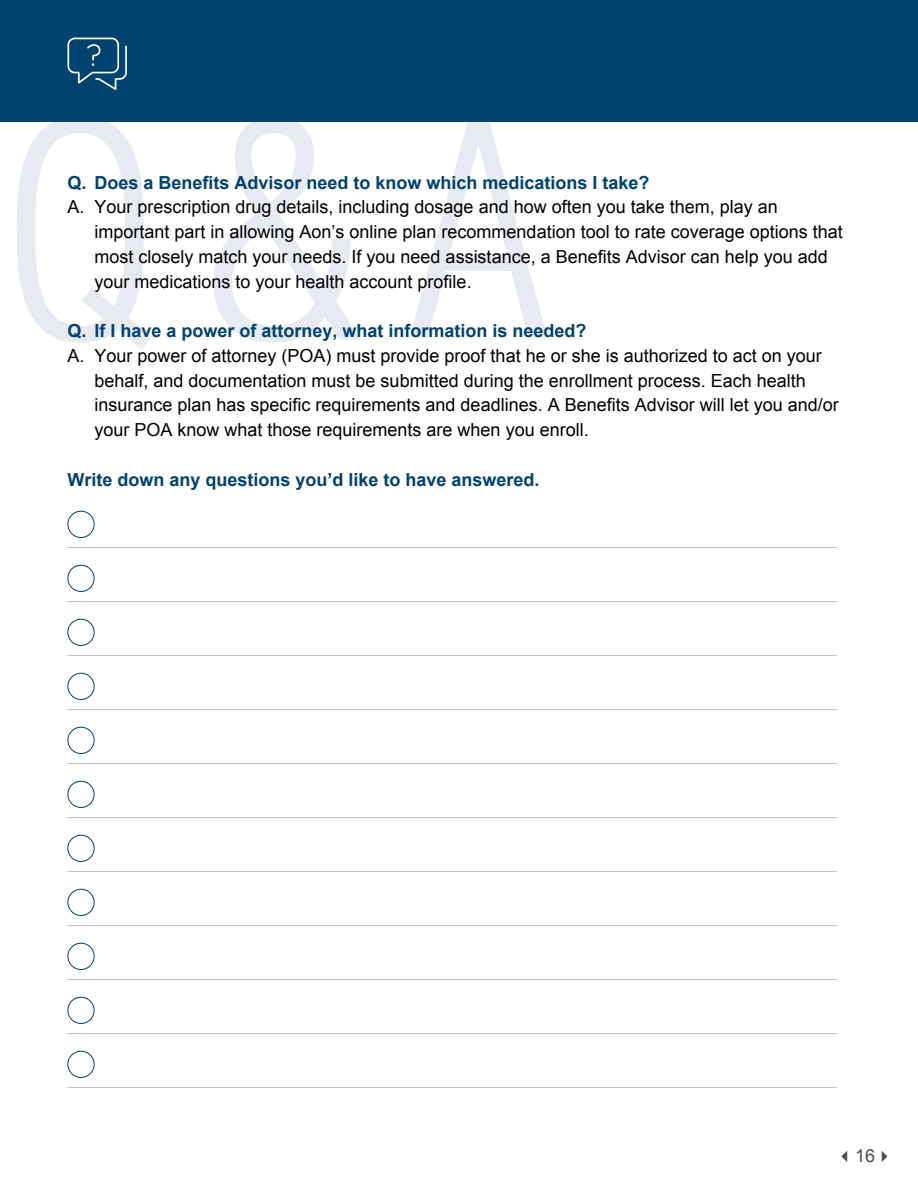
<style>
.page{position:relative;width:918px;height:1188px;background:#fff}
.page>*{position:absolute;margin:0;border:0;box-sizing:border-box;transform-origin:0 0}
.t1{font:18px/24.8px "Arial";color:#000}
.t2{font:700 18px "Arial";color:#004270}
.t3{font:18px "Arial";color:#4d4d4f}
</style>
<div class="page">
<svg style="left:17px;top:122px;width:530px;height:227px"></svg>
<div style="left:0;top:0;width:918px;height:122px;background:#004270"></div>
<svg style="left:67px;top:38px;width:60px;height:52px"></svg>
<hr style="left:68px;top:547px;width:769px;height:1px;background:#b8c3d6">
<div style="left:68px;top:511px;width:26px;height:27px;border:1px solid #004270;border-radius:50%"></div>
<hr style="left:68px;top:601px;width:769px;height:1px;background:#b8c3d6">
<div style="left:68px;top:565px;width:26px;height:27px;border:1px solid #004270;border-radius:50%"></div>
<hr style="left:68px;top:655px;width:769px;height:1px;background:#b8c3d6">
<div style="left:68px;top:619px;width:26px;height:27px;border:1px solid #004270;border-radius:50%"></div>
<hr style="left:68px;top:709px;width:769px;height:1px;background:#b8c3d6">
<div style="left:68px;top:673px;width:26px;height:27px;border:1px solid #004270;border-radius:50%"></div>
<hr style="left:68px;top:763px;width:769px;height:1px;background:#b8c3d6">
<div style="left:68px;top:727px;width:26px;height:27px;border:1px solid #004270;border-radius:50%"></div>
<hr style="left:68px;top:817px;width:769px;height:1px;background:#b8c3d6">
<div style="left:68px;top:781px;width:26px;height:27px;border:1px solid #004270;border-radius:50%"></div>
<hr style="left:68px;top:871px;width:769px;height:1px;background:#b8c3d6">
<div style="left:68px;top:835px;width:26px;height:27px;border:1px solid #004270;border-radius:50%"></div>
<hr style="left:68px;top:925px;width:769px;height:1px;background:#b8c3d6">
<div style="left:68px;top:889px;width:26px;height:27px;border:1px solid #004270;border-radius:50%"></div>
<hr style="left:68px;top:979px;width:769px;height:1px;background:#b8c3d6">
<div style="left:68px;top:943px;width:26px;height:27px;border:1px solid #004270;border-radius:50%"></div>
<hr style="left:68px;top:1033px;width:769px;height:1px;background:#b8c3d6">
<div style="left:68px;top:997px;width:26px;height:27px;border:1px solid #004270;border-radius:50%"></div>
<hr style="left:68px;top:1087px;width:769px;height:1px;background:#b8c3d6">
<div style="left:68px;top:1051px;width:26px;height:27px;border:1px solid #004270;border-radius:50%"></div>
<p class="t2" style="left:68px;top:170px;width:584px">Q. Does a Benefits Advisor need to know which medications I take?</p>
<p class="t1" style="left:94px;top:195px;width:750px;text-indent:-27px">A. Your prescription drug details, including dosage and how often you take them, play an important part in allowing Aon’s online plan recommendation tool to rate coverage options that most closely match your needs. If you need assistance, a Benefits Advisor can help you add your medications to your health account profile.</p>
<p class="t2" style="left:68px;top:319px;width:521px">Q. If I have a power of attorney, what information is needed?</p>
<p class="t1" style="left:94px;top:343px;width:746px;text-indent:-27px">A. Your power of attorney (POA) must provide proof that he or she is authorized to act on your behalf, and documentation must be submitted during the enrollment process. Each health insurance plan has specific requirements and deadlines. A Benefits Advisor will let you and/or your POA know what those requirements are when you enroll.</p>
<p class="t2" style="left:68px;top:467px;width:474px">Write down any questions you’d like to have answered.</p>
<p class="t3" style="left:837px;top:1144px;width:58px">✓16✔</p>
</div>
